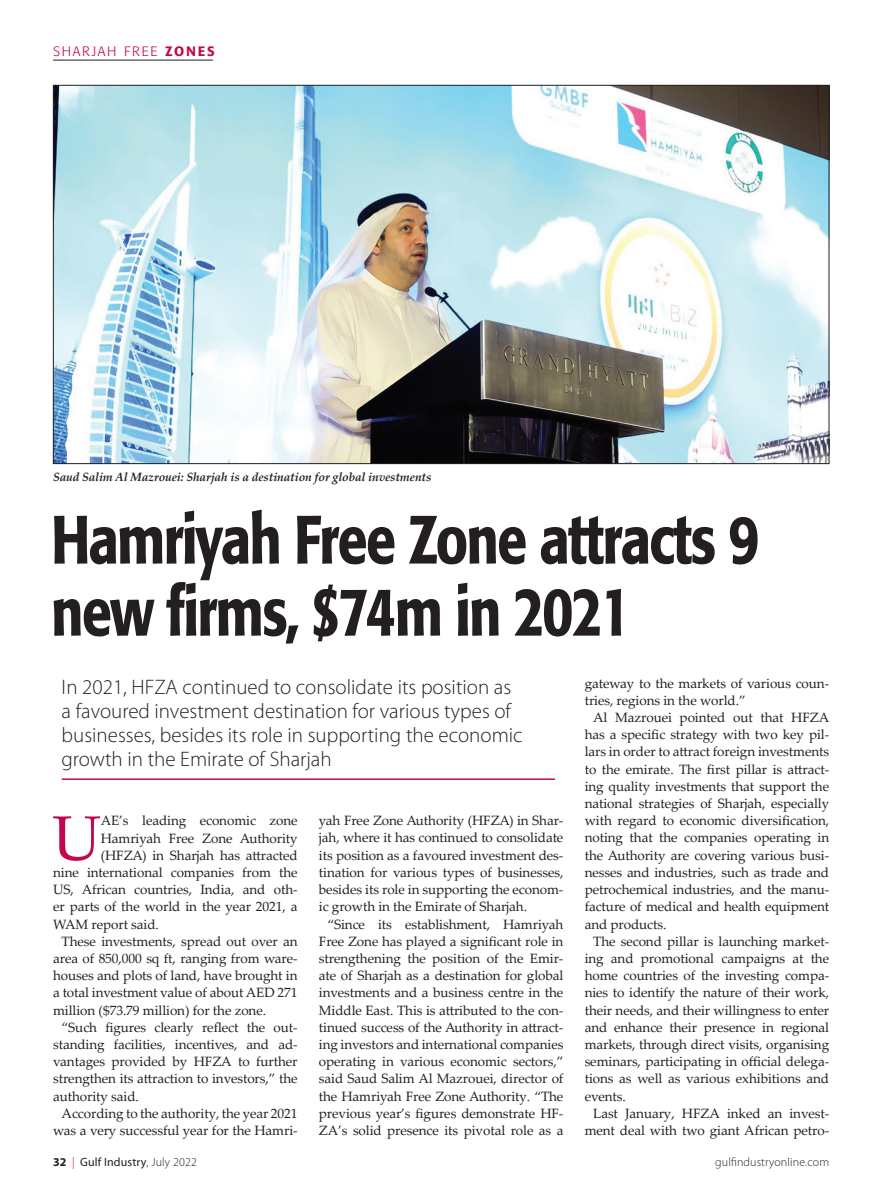
<style>
.page{position:relative;width:893px;height:1200px;background:#fff}
.page>*{position:absolute;margin:0;border:0;box-sizing:border-box;transform-origin:0 0}
.t1{font:500 67.5px/72px "Formata";letter-spacing:-.035em;color:#231f20;scale:.8 1}
.t2{font:62.85px "Palatino Linotype";color:#c3074e}
.t3{font:300 21px/24px "Myriad Pro";color:#231f20}
.t4{font:13.5px/17.2px "Palatino Linotype";letter-spacing:-.005em;color:#231f20;text-align:justify}
.t5{font:300 13.5px "Formata";letter-spacing:.13em;color:#c3074e}
.t6{font:italic 700 12px "Palatino Linotype";letter-spacing:-.01em;color:#231f20}
.t7{font:12px "Myriad Pro";letter-spacing:.01em;color:#231f20}
.t8{font:300 12px "Myriad Pro";letter-spacing:.01em;color:#231f20}
.s1{font-weight:500}
.s2{font-weight:700}
.s3{font-weight:300;color:#c3074e}
.s4{font-weight:300}
</style>
<div class="page">
<hr style="left:53px;top:60px;width:160px;height:1px;background:#231f20">
<img style="left:55px;top:87px;width:772px;height:374px">
<hr style="left:62px;top:778px;width:493px;height:1px;background:#c3074e">
<p class="t5" style="left:53px;top:43px;width:163px">SHARJAH FREE <span class="s1">ZONES</span></p>
<p class="t6" style="left:53px;top:468px;width:380px">Saud Salim Al Mazrouei: Sharjah is a destination for global investments</p>
<h1 class="t1" style="left:51px;top:503px;width:887px">Hamriyah Free Zone attracts 9 new firms, $74m in 2021</h1>
<h3 class="t3" style="left:62px;top:674px;width:462px">In 2021, HFZA continued to consolidate its position as a favoured investment destination for various types of businesses, besides its role in supporting the economic growth in the Emirate of Sharjah</h3>
<h2 class="t2" style="left:52px;top:793px;width:50px">U</h2>
<p class="t4" style="left:101px;top:811px;width:198px">AE’s leading economic zone</p>
<p class="t4" style="left:101px;top:828px;width:198px">Hamriyah Free Zone Authority</p>
<p class="t4" style="left:101px;top:845px;width:198px">(HFZA) in Sharjah has attracted</p>
<p class="t4" style="left:53px;top:863px;width:246px">nine international companies from the</p>
<p class="t4" style="left:53px;top:880px;width:246px">US, African countries, India, and oth-</p>
<p class="t4" style="left:53px;top:897px;width:246px">er parts of the world in the year 2021, a</p>
<p class="t4" style="left:53px;top:914px;width:107px">WAM report said.</p>
<p class="t4" style="left:62px;top:931px;width:237px">These investments, spread out over an</p>
<p class="t4" style="left:53px;top:949px;width:246px">area of 850,000 sq ft, ranging from ware-</p>
<p class="t4" style="left:53px;top:966px;width:246px">houses and plots of land, have brought in</p>
<p class="t4" style="left:53px;top:983px;width:246px">a total investment value of about AED 271</p>
<p class="t4" style="left:53px;top:1000px;width:214px">million ($73.79 million) for the zone.</p>
<p class="t4" style="left:62px;top:1017px;width:237px">“Such figures clearly reflect the out-</p>
<p class="t4" style="left:53px;top:1035px;width:246px">standing facilities, incentives, and ad-</p>
<p class="t4" style="left:53px;top:1052px;width:246px">vantages provided by HFZA to further</p>
<p class="t4" style="left:53px;top:1069px;width:246px">strengthen its attraction to investors,” the</p>
<p class="t4" style="left:53px;top:1086px;width:87px">authority said.</p>
<p class="t4" style="left:62px;top:1103px;width:237px">According to the authority, the year 2021</p>
<p class="t4" style="left:53px;top:1121px;width:246px">was a very successful year for the Hamri-</p>
<p class="t4" style="left:319px;top:811px;width:246px">yah Free Zone Authority (HFZA) in Shar&shy;jah, where it has continued to consolidate its position as a favoured investment des&shy;tination for various types of businesses, besides its role in supporting the econom&shy;ic growth in the Emirate of Sharjah.</p>
<p class="t4" style="left:319px;top:914px;width:246px;text-indent:9px">“Since its establishment, Hamriyah Free Zone has played a significant role in strengthening the position of the Emir&shy;ate of Sharjah as a destination for global investments and a business centre in the Middle East. This is attributed to the con&shy;tinued success of the Authority in attract&shy;ing investors and international companies operating in various economic sectors,” said Saud Salim Al Mazrouei, director of the Hamriyah Free Zone Authority. “The previous year’s figures demonstrate HF-ZA’s solid presence its pivotal role as a</p>
<p class="t4" style="left:585px;top:673px;width:246px">gateway to the markets of various coun&shy;tries, regions in the world.”</p>
<p class="t4" style="left:585px;top:708px;width:246px;text-indent:9px">Al Mazrouei pointed out that HFZA has a specific strategy with two key pil&shy;lars in order to attract foreign investments to the emirate. The first pillar is attract&shy;ing quality investments that support the national strategies of Sharjah, especially with regard to economic diversification, noting that the companies operating in the Authority are covering various busi&shy;nesses and industries, such as trade and petrochemical industries, and the manu&shy;facture of medical and health equipment and products.</p>
<p class="t4" style="left:585px;top:931px;width:246px;text-indent:9px">The second pillar is launching market&shy;ing and promotional campaigns at the home countries of the investing compa&shy;nies to identify the nature of their work, their needs, and their willingness to enter and enhance their presence in regional markets, through direct visits, organising seminars, participating in official delega&shy;tions as well as various exhibitions and events.</p>
<p class="t4" style="left:585px;top:1103px;width:246px;text-align:right">Last January, HFZA inked an invest&shy;ment deal with two giant African petro-</p>
<p class="t7" style="left:53px;top:1154px;width:145px"><span class="s2">32</span> <span class="s3">|</span> Gulf Industry<span class="s4">, July 2022</span></p>
<p class="t8" style="left:715px;top:1154px;width:115px">gulfindustryonline.com</p>
</div>
